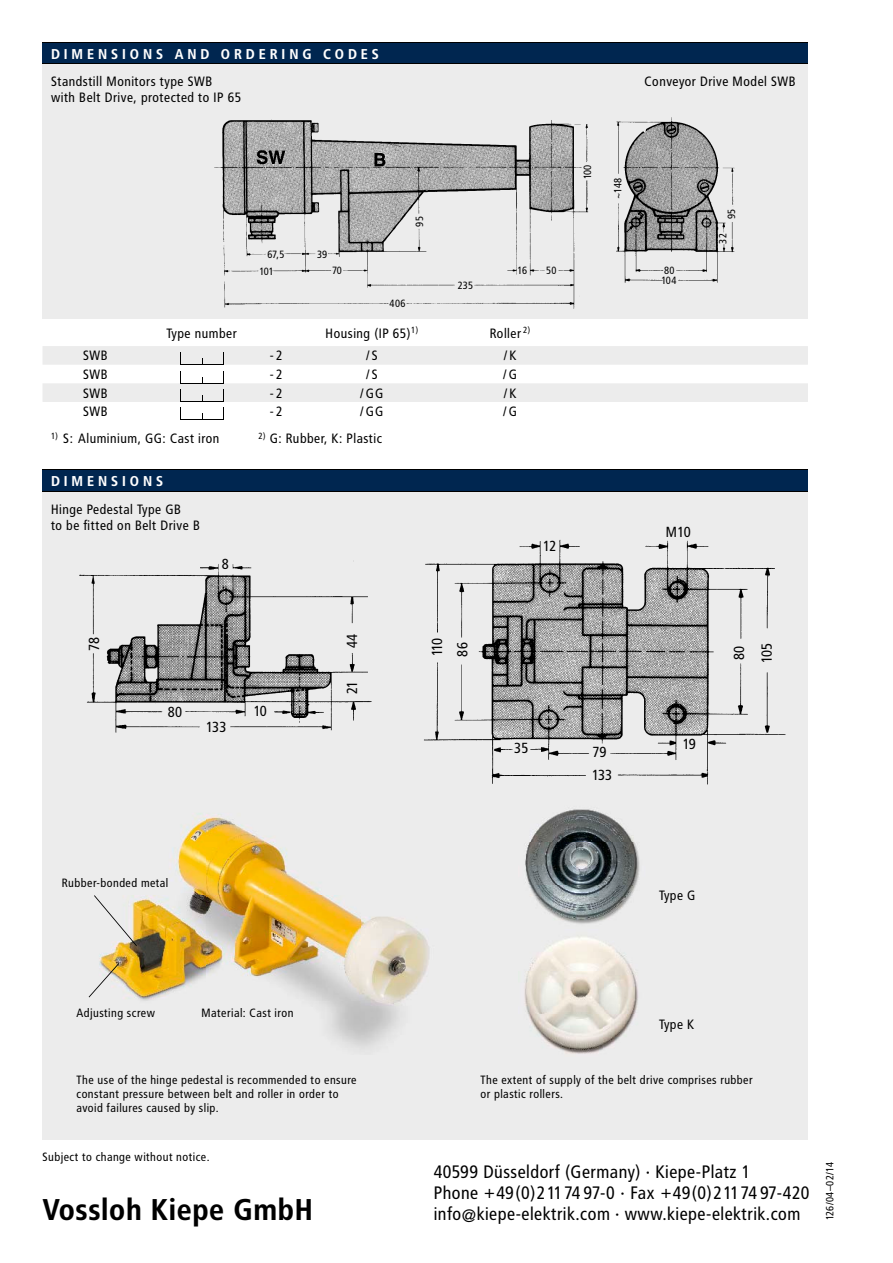
<style>
.page{position:relative;width:893px;height:1263px;background:#fff}
.page>*{position:absolute;margin:0;border:0;box-sizing:border-box;transform-origin:0 0}
.t1{font:700 30px "Transit";color:#000}
.t2{font:18px/21.3px "Transit";letter-spacing:-.01em;color:#000}
.t3{font:14.55px/25.3px "Transit";letter-spacing:-.06em;color:#000}
.t4{font:700 14.25px "Transit";letter-spacing:.25em;color:#fff}
.t5{font:13.5px/15.8px "Transit";color:#000}
.t6{font:12px/14.2px "Transit";color:#000}
.t7{font:10.5px "Transit";letter-spacing:-.025em;color:#000}
</style>
<div class="page">
<div style="left:43px;top:43px;width:765px;height:276px;background:#ececec"></div>
<div style="left:43px;top:43px;width:765px;height:21px;background:#002650"></div>
<hr style="left:43px;top:42px;width:765px;height:1px;background:#000">
<hr style="left:43px;top:64px;width:765px;height:1px;background:#000">
<hr style="left:181px;top:420px;width:42px;height:1px;background:#000">
<svg style="left:43px;top:346px;width:765px;height:74px"></svg>
<div style="left:43px;top:470px;width:765px;height:670px;background:#ececec"></div>
<div style="left:43px;top:470px;width:765px;height:21px;background:#002650"></div>
<hr style="left:43px;top:470px;width:765px;height:1px;background:#000">
<hr style="left:43px;top:491px;width:765px;height:1px;background:#000">
<img style="left:524px;top:809px;width:116px;height:245px">
<img style="left:88px;top:813px;width:341px;height:236px">
<svg style="left:89px;top:963px;width:30px;height:34px"></svg>
<svg style="left:94px;top:895px;width:43px;height:51px"></svg>
<img style="left:215px;top:117px;width:520px;height:192px">
<img style="left:79px;top:560px;width:293px;height:173px">
<img style="left:424px;top:539px;width:362px;height:246px">
<p class="t4" style="left:51px;top:45px;width:330px">DIMENSIONS AND ORDERING CODES</p>
<p class="t5" style="left:51px;top:74px;width:192px">Standstill Monitors type SWB<br>with Belt Drive, protected to IP 65</p>
<p class="t7" style="left:268px;top:248px;width:19px">67,5</p>
<p class="t7" style="left:317px;top:248px;width:12px">39</p>
<p class="t7" style="left:414px;top:227px;width:12px;rotate:-90deg">95</p>
<p class="t7" style="left:332px;top:264px;width:12px">70</p>
<p class="t7" style="left:260px;top:265px;width:16px">101</p>
<p class="t7" style="left:517px;top:264px;width:12px">16</p>
<p class="t7" style="left:390px;top:297px;width:18px">406</p>
<p class="t7" style="left:458px;top:279px;width:17px">235</p>
<p class="t5" style="left:167px;top:325px;width:72px">Type number</p>
<p class="t5" style="left:326px;top:325px;width:94px">Housing (IP 65)<sup>1)</sup></p>
<p class="t5" style="left:490px;top:325px;width:42px">Roller <sup>2)</sup></p>
<p class="t5" style="left:83px;top:348px;width:27px">SWB</p>
<p class="t5" style="left:270px;top:348px;width:15px">- 2</p>
<p class="t5" style="left:366px;top:348px;width:14px">/ S</p>
<p class="t5" style="left:504px;top:348px;width:15px">/ K</p>
<p class="t5" style="left:83px;top:367px;width:27px">SWB</p>
<p class="t5" style="left:270px;top:367px;width:15px">- 2</p>
<p class="t5" style="left:366px;top:367px;width:14px">/ S</p>
<p class="t5" style="left:503px;top:367px;width:16px">/ G</p>
<p class="t5" style="left:83px;top:385px;width:27px">SWB</p>
<p class="t5" style="left:270px;top:385px;width:15px">- 2</p>
<p class="t5" style="left:360px;top:385px;width:25px">/ G G</p>
<p class="t5" style="left:504px;top:385px;width:15px">/ K</p>
<p class="t5" style="left:83px;top:404px;width:27px">SWB</p>
<p class="t5" style="left:270px;top:404px;width:15px">- 2</p>
<p class="t5" style="left:360px;top:404px;width:25px">/ G G</p>
<p class="t5" style="left:503px;top:404px;width:16px">/ G</p>
<p class="t5" style="left:51px;top:431px;width:170px"><sup>1)</sup> S: Aluminium, GG: Cast iron</p>
<p class="t5" style="left:259px;top:431px;width:126px"><sup>2)</sup> G: Rubber, K: Plastic</p>
<p class="t4" style="left:51px;top:472px;width:114px">DIMENSIONS</p>
<p class="t5" style="left:51px;top:502px;width:151px">Hinge Pedestal Type GB<br>to be fitted on Belt Drive B</p>
<p class="t3" style="left:222px;top:552px;width:9px">8</p>
<p class="t7" style="left:546px;top:264px;width:12px">50</p>
<p class="t3" style="left:543px;top:534px;width:15px">12</p>
<p class="t5" style="left:645px;top:74px;width:153px">Conveyor Drive Model SWB</p>
<p class="t7" style="left:581px;top:179px;width:17px;rotate:-90deg">100</p>
<p class="t7" style="left:612px;top:199px;width:24px;rotate:-90deg">~148</p>
<p class="t7" style="left:664px;top:264px;width:12px">80</p>
<p class="t7" style="left:662px;top:274px;width:17px">104</p>
<p class="t7" style="left:725px;top:219px;width:12px;rotate:-90deg">95</p>
<p class="t7" style="left:717px;top:244px;width:12px;rotate:-90deg">32</p>
<p class="t3" style="left:666px;top:519px;width:27px">M10</p>
<p class="t3" style="left:81px;top:651px;width:16px;rotate:-90deg">78</p>
<p class="t3" style="left:340px;top:648px;width:17px;rotate:-90deg">44</p>
<p class="t3" style="left:168px;top:700px;width:17px">80</p>
<p class="t3" style="left:206px;top:714px;width:22px">133</p>
<p class="t3" style="left:254px;top:699px;width:15px">10</p>
<p class="t6" style="left:62px;top:876px;width:108px">Rubber-bonded metal</p>
<p class="t3" style="left:340px;top:694px;width:16px;rotate:-90deg">21</p>
<p class="t3" style="left:425px;top:657px;width:21px;rotate:-90deg">110<br>86</p>
<p class="t3" style="left:725px;top:663px;width:23px;line-height:27.9px;rotate:-90deg">80<br>105</p>
<p class="t3" style="left:514px;top:736px;width:16px">35</p>
<p class="t3" style="left:592px;top:741px;width:22px;line-height:22.8px">79<br>133</p>
<p class="t3" style="left:683px;top:731px;width:15px">19</p>
<p class="t5" style="left:659px;top:887px;width:38px">Type G</p>
<p class="t6" style="left:77px;top:1006px;width:80px">Adjusting screw</p>
<p class="t6" style="left:201px;top:1006px;width:94px">Material: Cast iron</p>
<p class="t6" style="left:77px;top:1072px;width:282px">The use of the hinge pedestal is recommended to ensure constant pressure between belt and roller in order to avoid failures caused by slip.</p>
<p class="t5" style="left:659px;top:1016px;width:37px">Type K</p>
<p class="t6" style="left:480px;top:1072px;width:274px">The extent of supply of the belt drive comprises rubber or plastic rollers.</p>
<p class="t6" style="left:43px;top:1150px;width:169px">Subject to change without notice.</p>
<h2 class="t2" style="left:434px;top:1161px;width:378px">40599 Düsseldorf (Germany) · Kiepe-Platz 1<br>Phone +49 (0) 2 11 74 97-0 · Fax +49 (0) 2 11 74 97-420</h2>
<h1 class="t1" style="left:43px;top:1192px;width:273px">VOSSLOH KIEPE GMBH</h1>
<h2 class="t2" style="left:434px;top:1204px;width:369px">info@kiepe-elektrik.com · www.kiepe-elektrik.com</h2>
<p class="t7" style="left:824px;top:1220px;width:60px;rotate:-90deg">126/04–02/14</p>
</div>
